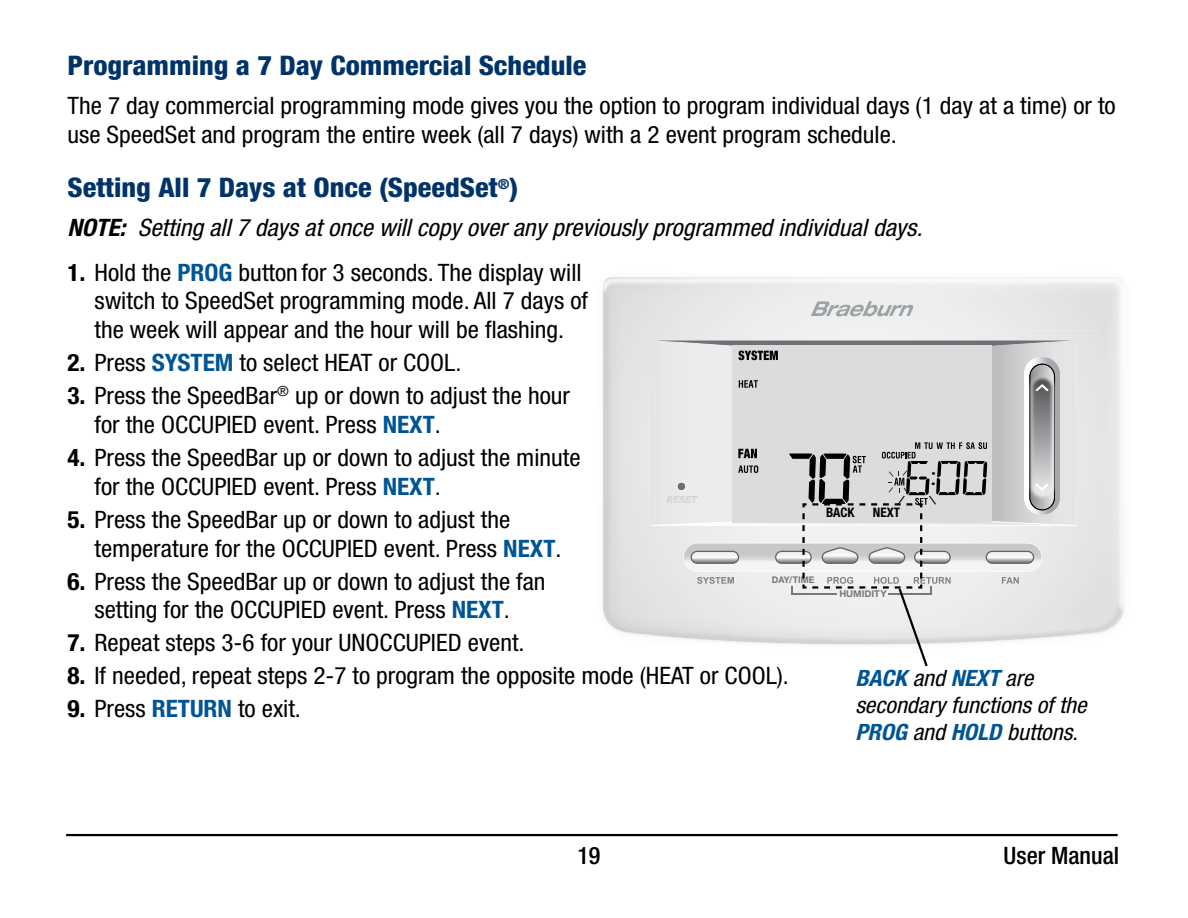
<style>
.page{position:relative;width:1188px;height:918px;background:#fff}
.page>*{position:absolute;margin:0;border:0;box-sizing:border-box;transform-origin:0 0}
.t1{font:800 condensed 27px "Helvetica Neue LT Std";color:#003468;scale:1.05 1}
.t2{font:condensed 24px/28.8px "Helvetica Neue LT Std";color:#000;scale:1.05 1}
.t3{font:italic condensed 24px "Helvetica Neue LT Std";color:#000;scale:1.05 1}
.t4{font:500 condensed 24px "Helvetica Neue LT Std";color:#000}
.t5{font:italic condensed 22.5px/27px "Helvetica Neue LT Std";color:#000;scale:1.05 1}
.t6{font:700 condensed 13.2px "Helvetica Neue LT Std";color:#000}
.t7{font:700 9.3px "Helvetica Neue LT Std";color:#77787b}
.t8{font:700 9.3px "Helvetica Neue LT Std";color:#76787a}
.s1{font-weight:700}
.s2{font-weight:700;color:#005595}
</style>
<div class="page">
<svg style="left:811px;top:301px;width:103px;height:15px"></svg>
<img style="left:898px;top:305px;width:16px;height:11px">
<div style="left:985px;top:330px;width:115px;height:214px;background:#e5e6e7"></div>
<hr style="left:66px;top:834px;width:1052px;height:2px;background:#000">
<svg style="left:651px;top:341px;width:426px;height:326px"></svg>
<p class="t1" style="left:68px;top:48px;width:496px">Programming a 7 Day Commercial Schedule</p>
<p class="t2" style="left:68px;top:91px;width:1000px">The 7 day commercial programming mode gives you the option to program individual days (1 day at a time) or to use SpeedSet and program the entire week (all 7 days) with a 2 event program schedule.</p>
<p class="t1" style="left:68px;top:170px;width:431px">Setting All 7 Days at Once (SpeedSet<sup>®</sup>)</p>
<p class="t3" style="left:68px;top:213px;width:816px"><span class="s1">NOTE:</span> Setting all 7 days at once will copy over any previously programmed individual days.</p>
<p class="t2" style="left:94px;top:258px;width:472px;text-indent:-27px"><span class="s1">1.</span> Hold the <span class="s2">PROG</span> button for 3 seconds. The display will switch to SpeedSet programming mode. All 7 days of the week will appear and the hour will be flashing.</p>
<p class="t2" style="left:68px;top:348px;width:377px"><span class="s1">2.</span> Press <span class="s2">SYSTEM</span> to select HEAT or COOL.</p>
<p class="t2" style="left:94px;top:381px;width:454px;text-indent:-27px"><span class="s1">3.</span> Press the SpeedBar<sup>®</sup> up or down to adjust the hour for the OCCUPIED event. Press <span class="s2">NEXT</span>.</p>
<p class="t2" style="left:94px;top:443px;width:465px;text-indent:-27px"><span class="s1">4.</span> Press the SpeedBar up or down to adjust the minute for the OCCUPIED event. Press <span class="s2">NEXT</span>.</p>
<p class="t2" style="left:94px;top:505px;width:446px;text-indent:-27px"><span class="s1">5.</span> Press the SpeedBar up or down to adjust the temperature for the OCCUPIED event. Press <span class="s2">NEXT</span>.</p>
<p class="t2" style="left:67px;top:567px;width:457px;text-align:center"><span class="s1">6.</span> Press the SpeedBar up or down to adjust the fan setting for the OCCUPIED event. Press <span class="s2">NEXT</span>.</p>
<p class="t2" style="left:67px;top:628px;width:437px"><span class="s1">7.</span> Repeat steps 3-6 for your UNOCCUPIED event.</p>
<p class="t2" style="left:67px;top:661px;width:689px"><span class="s1">8.</span> If needed, repeat steps 2-7 to program the opposite mode (HEAT or COOL).</p>
<p class="t2" style="left:67px;top:694px;width:224px"><span class="s1">9.</span> Press <span class="s2">RETURN</span> to exit.</p>
<p class="t6" style="left:826px;top:504px;width:30px">BACK</p>
<p class="t6" style="left:873px;top:504px;width:29px">NEXT</p>
<p class="t7" style="left:772px;top:574px;width:44px">DAY/TIME</p>
<p class="t8" style="left:839px;top:588px;width:49px">HUMIDITY</p>
<p class="t5" style="left:855px;top:665px;width:222px"><span class="s2">BACK</span> and <span class="s2">NEXT</span> are secondary functions of the<br><span class="s2">PROG</span> and <span class="s2">HOLD</span> buttons.</p>
<p class="t4" style="left:577px;top:841px;width:25px">19</p>
<p class="t4" style="left:1004px;top:841px;width:117px">User Manual</p>
</div>
